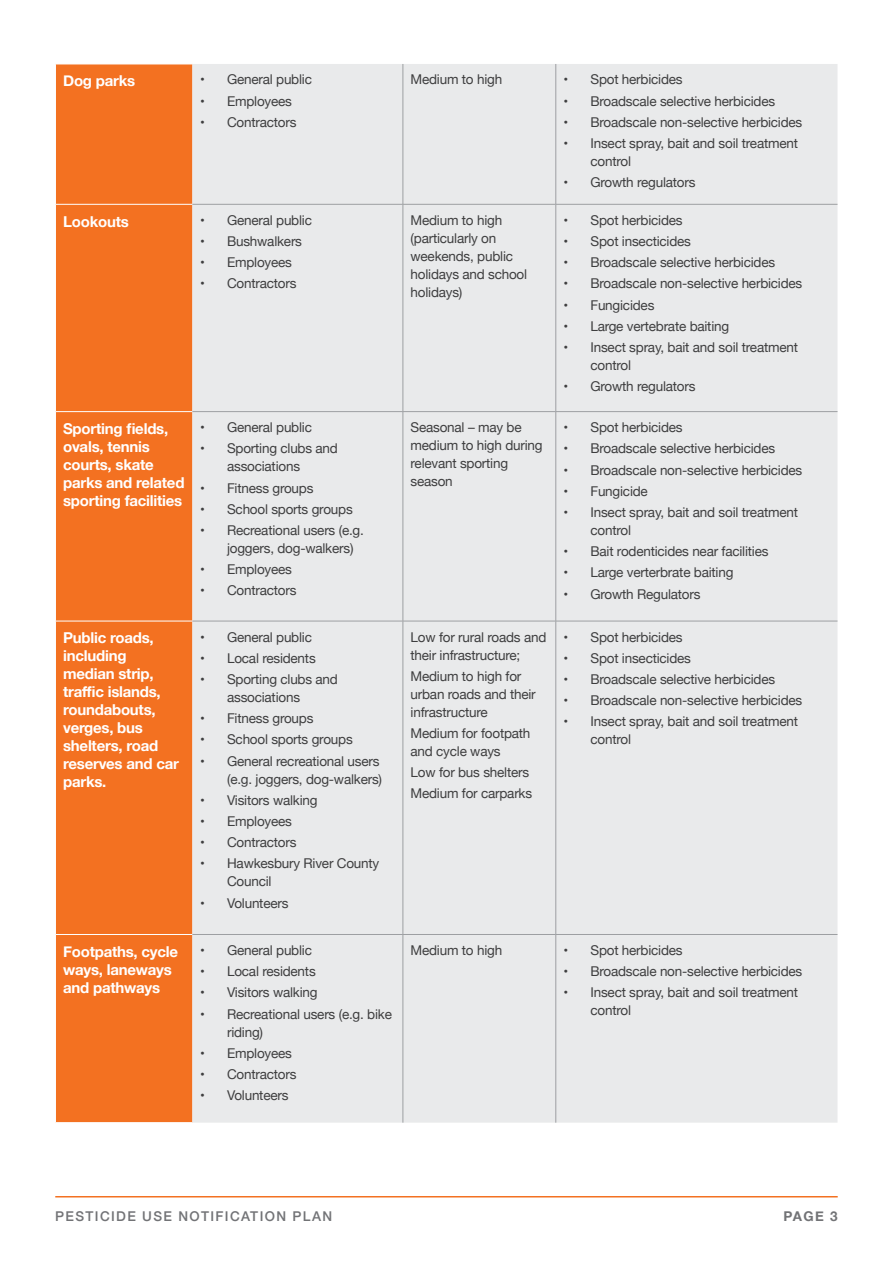
<style>
.page{position:relative;width:893px;height:1263px;background:#fff}
.page>*{position:absolute;margin:0;border:0;box-sizing:border-box;transform-origin:0 0}
.t1{font:700 15px/18px "Helvetica Neue";letter-spacing:-.015em;color:#fff}
.t2{font:13.5px/18px "Helvetica Neue";letter-spacing:-.015em;color:#3e3e3f}
.t3{font:500 13.5px "Helvetica Neue";letter-spacing:.1em;color:#727376}
.t4{font:700 13.5px "Helvetica Neue";color:#727376}
</style>
<div class="page">
<div style="left:56px;top:65px;width:136px;height:1057px;background:#f37121"></div>
<div style="left:192px;top:64px;width:645px;height:1059px;background:#e9eaeb"></div>
<hr style="left:55px;top:204px;width:137px;height:1px;background:#fff">
<hr style="left:55px;top:411px;width:137px;height:1px;background:#fff">
<hr style="left:55px;top:621px;width:137px;height:1px;background:#fff">
<hr style="left:55px;top:934px;width:137px;height:1px;background:#fff">
<hr style="left:192px;top:934px;width:211px;height:1px;background:#9d9fa2">
<hr style="left:403px;top:934px;width:153px;height:1px;background:#9d9fa2">
<hr style="left:403px;top:935px;width:1px;height:188px;background:#9d9fa2">
<hr style="left:556px;top:934px;width:281px;height:1px;background:#9d9fa2">
<hr style="left:556px;top:935px;width:1px;height:188px;background:#9d9fa2">
<hr style="left:403px;top:64px;width:1px;height:140px;background:#9d9fa2">
<hr style="left:556px;top:64px;width:1px;height:140px;background:#9d9fa2">
<hr style="left:192px;top:204px;width:211px;height:1px;background:#9d9fa2">
<hr style="left:403px;top:204px;width:153px;height:1px;background:#9d9fa2">
<hr style="left:403px;top:204px;width:1px;height:207px;background:#9d9fa2">
<hr style="left:556px;top:204px;width:281px;height:1px;background:#9d9fa2">
<hr style="left:556px;top:204px;width:1px;height:207px;background:#9d9fa2">
<hr style="left:192px;top:411px;width:211px;height:1px;background:#9d9fa2">
<hr style="left:403px;top:411px;width:153px;height:1px;background:#9d9fa2">
<hr style="left:403px;top:412px;width:1px;height:209px;background:#9d9fa2">
<hr style="left:556px;top:411px;width:281px;height:1px;background:#9d9fa2">
<hr style="left:556px;top:412px;width:1px;height:209px;background:#9d9fa2">
<hr style="left:192px;top:621px;width:211px;height:1px;background:#9d9fa2">
<hr style="left:403px;top:621px;width:153px;height:1px;background:#9d9fa2">
<hr style="left:403px;top:621px;width:1px;height:313px;background:#9d9fa2">
<hr style="left:556px;top:621px;width:281px;height:1px;background:#9d9fa2">
<hr style="left:556px;top:621px;width:1px;height:313px;background:#9d9fa2">
<hr style="left:55px;top:1196px;width:783px;height:1px;background:#f37121">
<p class="t1" style="left:63px;top:72px;width:74px">Dog parks</p>
<p class="t2" style="left:200px;top:71px;width:113px">• General public</p>
<p class="t2" style="left:200px;top:93px;width:93px">• Employees</p>
<p class="t2" style="left:200px;top:114px;width:98px">• Contractors</p>
<p class="t1" style="left:63px;top:213px;width:67px">Lookouts</p>
<p class="t2" style="left:200px;top:212px;width:113px">• General public</p>
<p class="t2" style="left:200px;top:233px;width:103px">• Bushwalkers</p>
<p class="t2" style="left:200px;top:254px;width:93px">• Employees</p>
<p class="t2" style="left:200px;top:275px;width:98px">• Contractors</p>
<p class="t1" style="left:63px;top:420px;width:123px">Sporting fields, ovals, tennis courts, skate parks and related sporting facilities</p>
<p class="t2" style="left:200px;top:419px;width:113px">• General public</p>
<p class="t2" style="left:227px;top:440px;width:112px;text-indent:-27px">• Sporting clubs and associations</p>
<p class="t2" style="left:200px;top:479px;width:115px">• Fitness groups</p>
<p class="t2" style="left:200px;top:501px;width:154px">• School sports groups</p>
<p class="t2" style="left:227px;top:522px;width:138px;text-indent:-27px">• Recreational users (e.g. joggers, dog-walkers)</p>
<p class="t2" style="left:200px;top:561px;width:93px">• Employees</p>
<p class="t2" style="left:200px;top:582px;width:98px">• Contractors</p>
<p class="t1" style="left:63px;top:629px;width:117px">Public roads, including median strip, traffic islands, roundabouts, verges, bus shelters, road reserves and car parks.</p>
<p class="t2" style="left:200px;top:628px;width:113px">• General public</p>
<p class="t2" style="left:200px;top:650px;width:117px">• Local residents</p>
<p class="t2" style="left:227px;top:671px;width:112px;text-indent:-27px">• Sporting clubs and associations</p>
<p class="t2" style="left:200px;top:710px;width:115px">• Fitness groups</p>
<p class="t2" style="left:200px;top:731px;width:154px">• School sports groups</p>
<p class="t2" style="left:200px;top:752px;width:183px;text-align:right">• General recreational users (e.g. joggers, dog-walkers)</p>
<p class="t2" style="left:200px;top:792px;width:119px">• Visitors walking</p>
<p class="t2" style="left:200px;top:813px;width:93px">• Employees</p>
<p class="t2" style="left:200px;top:834px;width:98px">• Contractors</p>
<p class="t2" style="left:227px;top:855px;width:154px;text-indent:-27px">• Hawkesbury River County<br>Council</p>
<p class="t2" style="left:200px;top:894px;width:90px">• Volunteers</p>
<p class="t1" style="left:63px;top:943px;width:116px">Footpaths, cycle ways, laneways and pathways</p>
<p class="t2" style="left:200px;top:942px;width:113px">• General public</p>
<p class="t2" style="left:200px;top:963px;width:117px">• Local residents</p>
<p class="t2" style="left:200px;top:984px;width:119px">• Visitors walking</p>
<p class="t2" style="left:227px;top:1005px;width:166px;text-indent:-27px">• Recreational users (e.g. bike riding)</p>
<p class="t2" style="left:200px;top:1045px;width:93px">• Employees</p>
<p class="t2" style="left:200px;top:1066px;width:98px">• Contractors</p>
<p class="t2" style="left:200px;top:1087px;width:90px">• Volunteers</p>
<p class="t2" style="left:411px;top:71px;width:93px">Medium to high</p>
<p class="t2" style="left:563px;top:71px;width:121px">• Spot herbicides</p>
<p class="t2" style="left:563px;top:93px;width:213px">• Broadscale selective herbicides</p>
<p class="t2" style="left:563px;top:114px;width:240px">• Broadscale non-selective herbicides</p>
<p class="t2" style="left:590px;top:135px;width:209px;text-indent:-27px">• Insect spray, bait and soil treatment control</p>
<p class="t2" style="left:563px;top:174px;width:134px">• Growth regulators</p>
<p class="t2" style="left:411px;top:212px;width:118px">Medium to high (particularly on weekends, public holidays and school holidays)</p>
<p class="t2" style="left:563px;top:212px;width:121px">• Spot herbicides</p>
<p class="t2" style="left:563px;top:233px;width:129px">• Spot insecticides</p>
<p class="t2" style="left:563px;top:254px;width:213px">• Broadscale selective herbicides</p>
<p class="t2" style="left:563px;top:275px;width:240px">• Broadscale non-selective herbicides</p>
<p class="t2" style="left:563px;top:297px;width:92px">• Fungicides</p>
<p class="t2" style="left:563px;top:318px;width:167px">• Large vertebrate baiting</p>
<p class="t2" style="left:590px;top:339px;width:209px;text-indent:-27px">• Insect spray, bait and soil treatment control</p>
<p class="t2" style="left:563px;top:378px;width:134px">• Growth regulators</p>
<p class="t2" style="left:411px;top:419px;width:134px">Seasonal – may be medium to high during relevant sporting season</p>
<p class="t2" style="left:563px;top:419px;width:121px">• Spot herbicides</p>
<p class="t2" style="left:563px;top:440px;width:213px">• Broadscale selective herbicides</p>
<p class="t2" style="left:563px;top:461px;width:240px">• Broadscale non-selective herbicides</p>
<p class="t2" style="left:563px;top:483px;width:86px">• Fungicide</p>
<p class="t2" style="left:590px;top:504px;width:209px;text-indent:-27px">• Insect spray, bait and soil treatment control</p>
<p class="t2" style="left:563px;top:543px;width:207px">• Bait rodenticides near facilities</p>
<p class="t2" style="left:563px;top:564px;width:172px">• Large verterbrate baiting</p>
<p class="t2" style="left:563px;top:585px;width:138px">• Growth Regulators</p>
<p class="t2" style="left:411px;top:628px;width:137px">Low for rural roads and their infrastructure;</p>
<p class="t2" style="left:411px;top:668px;width:127px">Medium to high for urban roads and their infrastructure</p>
<p class="t2" style="left:411px;top:725px;width:121px">Medium for footpath and cycle ways</p>
<p class="t2" style="left:411px;top:762px;width:123px;line-height:21.1px">Low for bus shelters<br>Medium for carparks</p>
<p class="t2" style="left:563px;top:628px;width:121px">• Spot herbicides</p>
<p class="t2" style="left:563px;top:650px;width:129px">• Spot insecticides</p>
<p class="t2" style="left:563px;top:671px;width:213px">• Broadscale selective herbicides</p>
<p class="t2" style="left:563px;top:692px;width:240px">• Broadscale non-selective herbicides</p>
<p class="t2" style="left:590px;top:713px;width:209px;text-indent:-27px">• Insect spray, bait and soil treatment control</p>
<p class="t2" style="left:411px;top:942px;width:93px">Medium to high</p>
<p class="t2" style="left:563px;top:942px;width:121px">• Spot herbicides</p>
<p class="t2" style="left:563px;top:963px;width:240px">• Broadscale non-selective herbicides</p>
<p class="t2" style="left:590px;top:984px;width:209px;text-indent:-27px">• Insect spray, bait and soil treatment control</p>
<p class="t3" style="left:55px;top:1205px;width:278px">PESTICIDE USE NOTIFICATION PLAN</p>
<p class="t4" style="left:783px;top:1205px;width:56px">PAGE 3</p>
</div>
